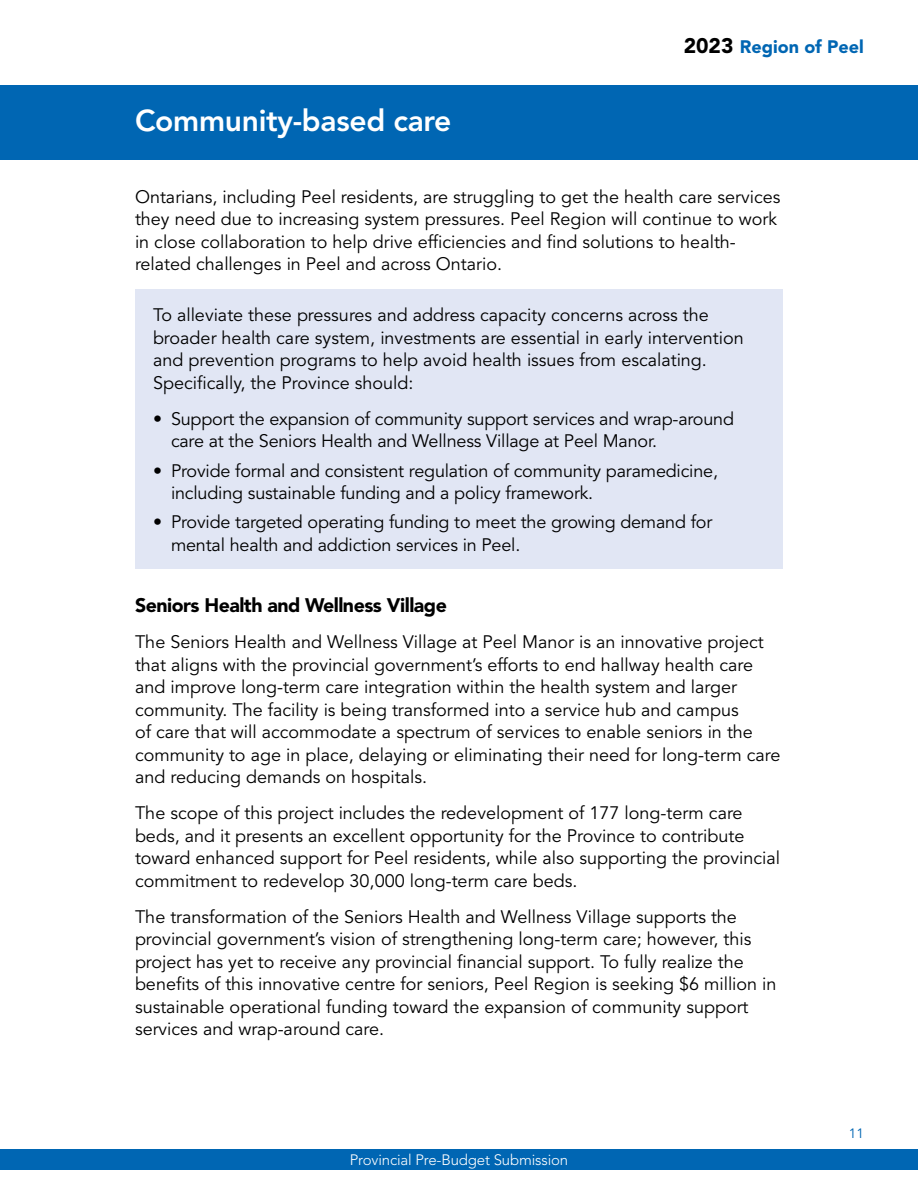
<style>
.page{position:relative;width:918px;height:1188px;background:#fff}
.page>*{position:absolute;margin:0;border:0;box-sizing:border-box;transform-origin:0 0}
.t1{font:800 30px "Avenir LT Std";letter-spacing:-.01em;color:#fff}
.t2{font:900 19.5px "Avenir LT Std";letter-spacing:-.025em;color:#000}
.t3{font:18px/22.5px "Avenir LT Std";color:#000}
.t4{font:900 18px "Avenir LT Std";color:#0066b3}
.t5{font:300 15px "Avenir LT Std";letter-spacing:-.01em;color:#fff}
.t6{font:13.5px "Avenir LT Std";color:#0066b3}
.s1{font-size:21px;color:#000}
</style>
<div class="page">
<div style="left:0;top:1149px;width:918px;height:20px;background:#0066b3"></div>
<div style="left:0;top:86px;width:918px;height:74px;background:#0066b3"></div>
<div style="left:135px;top:290px;width:648px;height:279px;background:#e1e6f4"></div>
<h1 class="t1" style="left:135px;top:103px;width:318px">Community-based care</h1>
<p class="t4" style="left:684px;top:36px;width:182px"><span class="s1">2023</span> Region of Peel</p>
<p class="t3" style="left:135px;top:186px;width:647px">Ontarians, including Peel residents, are struggling to get the health care services they need due to increasing system pressures. Peel Region will continue to work in close collaboration to help drive efficiencies and find solutions to health&shy;related challenges in Peel and across Ontario.</p>
<p class="t3" style="left:153px;top:304px;width:592px">To alleviate these pressures and address capacity concerns across the broader health care system, investments are essential in early intervention and prevention programs to help avoid health issues from escalating.<br>Specifically, the Province should:</p>
<p class="t3" style="left:171px;top:408px;width:565px;text-indent:-18px">• Support the expansion of community support services and wrap-around care at the Seniors Health and Wellness Village at Peel Manor.</p>
<p class="t3" style="left:171px;top:460px;width:549px;text-indent:-18px">• Provide formal and consistent regulation of community paramedicine, including sustainable funding and a policy framework.</p>
<p class="t3" style="left:171px;top:511px;width:543px;text-indent:-18px">• Provide targeted operating funding to meet the growing demand for mental health and addiction services in Peel.</p>
<h2 class="t2" style="left:135px;top:594px;width:313px">Seniors Health and Wellness Village</h2>
<p class="t3" style="left:135px;top:631px;width:647px">The Seniors Health and Wellness Village at Peel Manor is an innovative project that aligns with the provincial government’s efforts to end hallway health care and improve long-term care integration within the health system and larger community. The facility is being transformed into a service hub and campus<br>of care that will accommodate a spectrum of services to enable seniors in the community to age in place, delaying or eliminating their need for long-term care and reducing demands on hospitals.</p>
<p class="t3" style="left:135px;top:802px;width:647px">The scope of this project includes the redevelopment of 177 long-term care beds, and it presents an excellent opportunity for the Province to contribute toward enhanced support for Peel residents, while also supporting the provincial commitment to redevelop 30,000 long-term care beds.</p>
<p class="t3" style="left:135px;top:906px;width:643px">The transformation of the Seniors Health and Wellness Village supports the provincial government’s vision of strengthening long-term care; however, this project has yet to receive any provincial financial support. To fully realize the benefits of this innovative centre for seniors, Peel Region is seeking $6 million in sustainable operational funding toward the expansion of community support services and wrap-around care.</p>
<p class="t5" style="left:350px;top:1151px;width:220px">Provincial Pre-Budget Submission</p>
<p class="t6" style="left:849px;top:1125px;width:17px">11</p>
</div>
